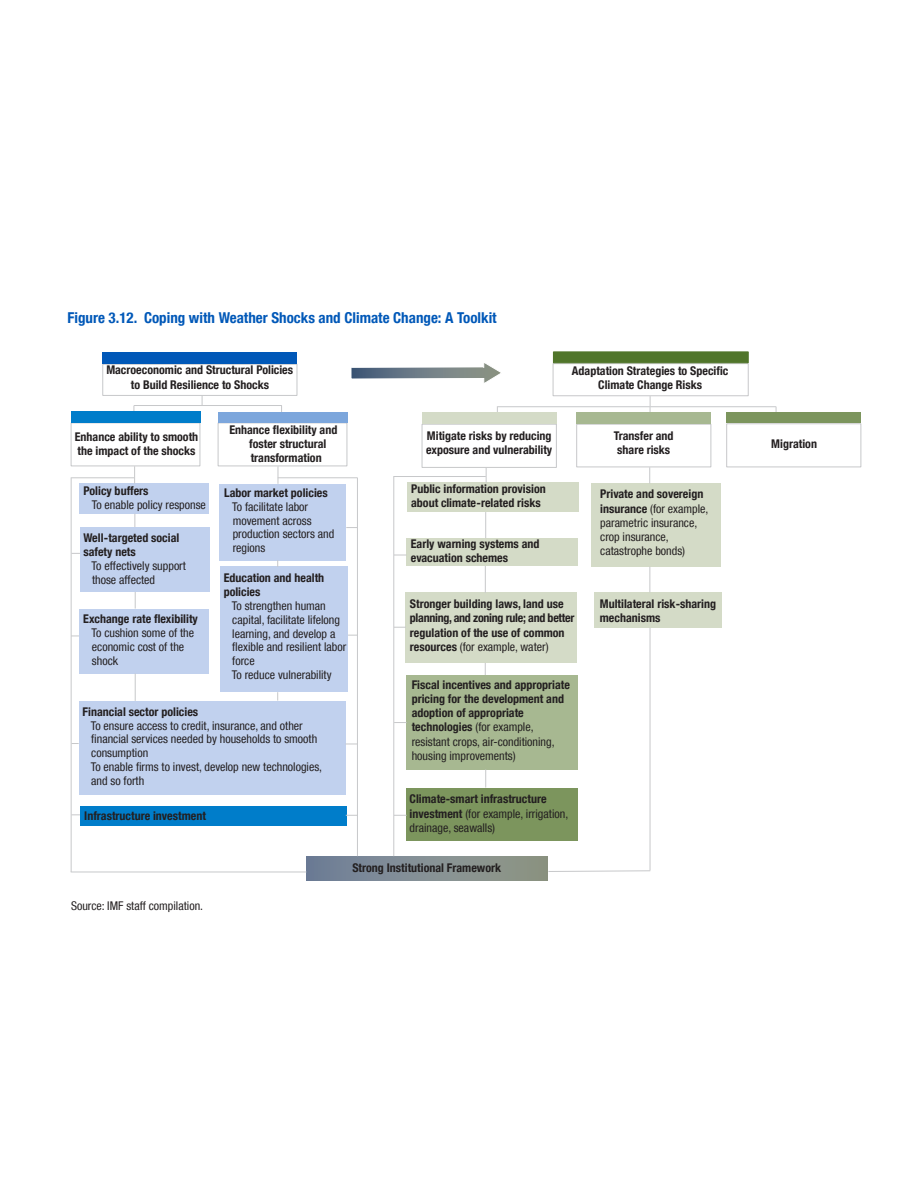
<style>
.page{position:relative;width:918px;height:1188px;background:#fff}
.page>*{position:absolute;margin:0;border:0;box-sizing:border-box;transform-origin:0 0}
.t1{font:700 condensed 15px "Helvetica Neue LT Com";color:#0058b8}
.t2{font:700 condensed 12px/14.2px "Helvetica Neue LT Com";color:#231f20}
.t3{font:condensed 12px/13.8px "Helvetica Neue LT Com";color:#231f20}
.s1{font-weight:400}
.s2{font-weight:700}
</style>
<div class="page">
<div style="left:307px;top:856px;width:241px;height:24px;background:linear-gradient(to right,#72819c,#929987)"></div>
<svg style="left:351px;top:363px;width:150px;height:20px"></svg>
<div style="left:71px;top:423px;width:129px;height:43px;border:1px solid #c7c8ca"></div>
<div style="left:576px;top:424px;width:135px;height:43px;border:1px solid #c7c8ca"></div>
<div style="left:553px;top:363px;width:196px;height:33px;border:1px solid #c7c8ca"></div>
<div style="left:102px;top:364px;width:195px;height:32px;border:1px solid #c7c8ca"></div>
<div style="left:422px;top:424px;width:135px;height:44px;border:1px solid #c7c8ca"></div>
<div style="left:594px;top:592px;width:127px;height:36px;background:#d4dbc7"></div>
<div style="left:591px;top:483px;width:129px;height:84px;background:#d4dbc7"></div>
<div style="left:407px;top:788px;width:171px;height:52px;background:#7c955d"></div>
<div style="left:407px;top:675px;width:171px;height:95px;background:#a7b891"></div>
<div style="left:406px;top:593px;width:171px;height:70px;background:#d4dbc7"></div>
<div style="left:407px;top:538px;width:171px;height:28px;background:#d4dbc7"></div>
<div style="left:407px;top:483px;width:171px;height:29px;background:#d4dbc7"></div>
<div style="left:80px;top:807px;width:266px;height:19px;background:#007dca"></div>
<div style="left:221px;top:566px;width:127px;height:126px;background:#c1d1ee"></div>
<div style="left:79px;top:701px;width:267px;height:94px;background:#c1d1ee"></div>
<div style="left:79px;top:609px;width:130px;height:65px;background:#c1d1ee"></div>
<div style="left:80px;top:527px;width:129px;height:65px;background:#c1d1ee"></div>
<div style="left:220px;top:484px;width:126px;height:77px;background:#c1d1ee"></div>
<div style="left:80px;top:483px;width:129px;height:31px;background:#c1d1ee"></div>
<div style="left:553px;top:351px;width:196px;height:12px;background:#50752a;border:1px solid #50752a"></div>
<div style="left:102px;top:352px;width:195px;height:12px;background:#0058b8"></div>
<hr style="left:71px;top:477px;width:1px;height:395px;background:#c7c8ca">
<hr style="left:71px;top:872px;width:235px;height:1px;background:#c7c8ca">
<hr style="left:71px;top:477px;width:63px;height:1px;background:#c7c8ca">
<svg style="left:134px;top:466px;width:1px;height:17px"></svg>
<svg style="left:134px;top:514px;width:1px;height:13px"></svg>
<svg style="left:135px;top:592px;width:1px;height:17px"></svg>
<svg style="left:135px;top:674px;width:1px;height:27px"></svg>
<svg style="left:278px;top:466px;width:1px;height:18px"></svg>
<hr style="left:278px;top:477px;width:79px;height:1px;background:#c7c8ca">
<hr style="left:357px;top:477px;width:1px;height:379px;background:#c7c8ca">
<hr style="left:393px;top:477px;width:1px;height:379px;background:#c7c8ca">
<svg style="left:394px;top:722px;width:13px;height:1px"></svg>
<svg style="left:394px;top:815px;width:13px;height:1px"></svg>
<svg style="left:394px;top:627px;width:12px;height:1px"></svg>
<svg style="left:394px;top:555px;width:13px;height:1px"></svg>
<hr style="left:393px;top:476px;width:93px;height:1px;background:#c7c8ca">
<svg style="left:486px;top:468px;width:1px;height:15px"></svg>
<svg style="left:485px;top:512px;width:1px;height:26px"></svg>
<svg style="left:485px;top:566px;width:1px;height:27px"></svg>
<svg style="left:485px;top:663px;width:1px;height:12px"></svg>
<svg style="left:485px;top:770px;width:1px;height:18px"></svg>
<svg style="left:649px;top:467px;width:1px;height:16px"></svg>
<svg style="left:649px;top:567px;width:1px;height:25px"></svg>
<hr style="left:134px;top:405px;width:148px;height:1px;background:#c7c8ca">
<hr style="left:498px;top:406px;width:278px;height:1px;background:#c7c8ca">
<svg style="left:548px;top:870px;width:103px;height:2px"></svg>
<hr style="left:650px;top:628px;width:1px;height:242px;background:#c7c8ca">
<div style="left:726px;top:423px;width:135px;height:44px;border:1px solid #c7c8ca"></div>
<svg style="left:650px;top:396px;width:1px;height:17px"></svg>
<div style="left:218px;top:423px;width:129px;height:43px;border:1px solid #c7c8ca"></div>
<div style="left:577px;top:413px;width:134px;height:11px;background:#a7b891"></div>
<div style="left:727px;top:413px;width:134px;height:10px;background:#7c955d"></div>
<div style="left:71px;top:412px;width:129px;height:11px;background:#007dca"></div>
<div style="left:218px;top:412px;width:129px;height:11px;background:#7ca6dc"></div>
<div style="left:422px;top:413px;width:134px;height:11px;background:#d4dbc7"></div>
<p class="t1" style="left:68px;top:309px;width:431px">Figure 3.12. Coping with Weather Shocks and Climate Change: A Toolkit</p>
<p class="t2" style="left:106px;top:363px;width:188px;text-align:center">Macroeconomic and Structural Policies to Build Resilience to Shocks</p>
<p class="t2" style="left:572px;top:364px;width:158px;text-align:center">Adaptation Strategies to Specific<br>Climate Change Risks</p>
<p class="t2" style="left:75px;top:429px;width:125px">Enhance ability to smooth the impact of the shocks</p>
<p class="t2" style="left:249px;top:423px;width:90px;text-indent:-20px">Enhance flexibility and foster structural transformation</p>
<p class="t2" style="left:84px;top:484px;width:67px">Policy buffers</p>
<p class="t3" style="left:92px;top:498px;width:116px">To enable policy response</p>
<p class="t2" style="left:224px;top:486px;width:105px">Labor market policies</p>
<p class="t3" style="left:232px;top:500px;width:103px">To facilitate labor movement across production sectors and regions</p>
<p class="t2" style="left:83px;top:531px;width:97px">Well-targeted social safety nets</p>
<p class="t3" style="left:92px;top:559px;width:96px">To effectively support those affected</p>
<p class="t2" style="left:83px;top:612px;width:116px">Exchange rate flexibility</p>
<p class="t3" style="left:91px;top:626px;width:104px">To cushion some of the economic cost of the shock</p>
<p class="t2" style="left:224px;top:571px;width:102px">Education and health policies</p>
<p class="t3" style="left:232px;top:599px;width:116px">To strengthen human capital, facilitate lifelong learning, and develop a flexible and resilient labor force<br>To reduce vulnerability</p>
<p class="t2" style="left:83px;top:704px;width:117px">Financial sector policies</p>
<p class="t3" style="left:91px;top:718px;width:233px">To ensure access to credit, insurance, and other financial services needed by households to smooth consumption<br>To enable firms to invest, develop new technologies, and so forth</p>
<p class="t2" style="left:84px;top:808px;width:123px">Infrastructure investment</p>
<p class="t2" style="left:426px;top:429px;width:128px">Mitigate risks by reducing exposure and vulnerability</p>
<p class="t2" style="left:411px;top:482px;width:136px">Public information provision about climate-related risks</p>
<p class="t2" style="left:411px;top:536px;width:130px">Early warning systems and evacuation schemes</p>
<p class="t2" style="left:410px;top:597px;width:166px">Stronger building laws, land use planning, and zoning rule; and better regulation of the use of common resources <span class="s1">(for example, water)</span></p>
<p class="t2" style="left:412px;top:677px;width:160px">Fiscal incentives and appropriate pricing for the development and adoption of appropriate technologies <span class="s1">(for example, resistant crops, air-conditioning, housing improvements)</span></p>
<p class="t3" style="left:410px;top:792px;width:160px;line-height:14.2px"><span class="s2">Climate-smart infrastructure investment</span> (for example, irrigation, drainage, seawalls)</p>
<p class="t3" style="left:71px;top:899px;width:134px">Source: IMF staff compilation.</p>
<p class="t2" style="left:352px;top:860px;width:150px">Strong Institutional Framework</p>
<p class="t2" style="left:614px;top:428px;width:61px">Transfer and share risks</p>
<p class="t2" style="left:771px;top:437px;width:47px">Migration</p>
<p class="t3" style="left:600px;top:487px;width:110px;line-height:14.2px"><span class="s2">Private and sovereign insurance</span> (for example, parametric insurance, crop insurance, catastrophe bonds)</p>
<p class="t2" style="left:600px;top:596px;width:118px">Multilateral risk-sharing mechanisms</p>
</div>
